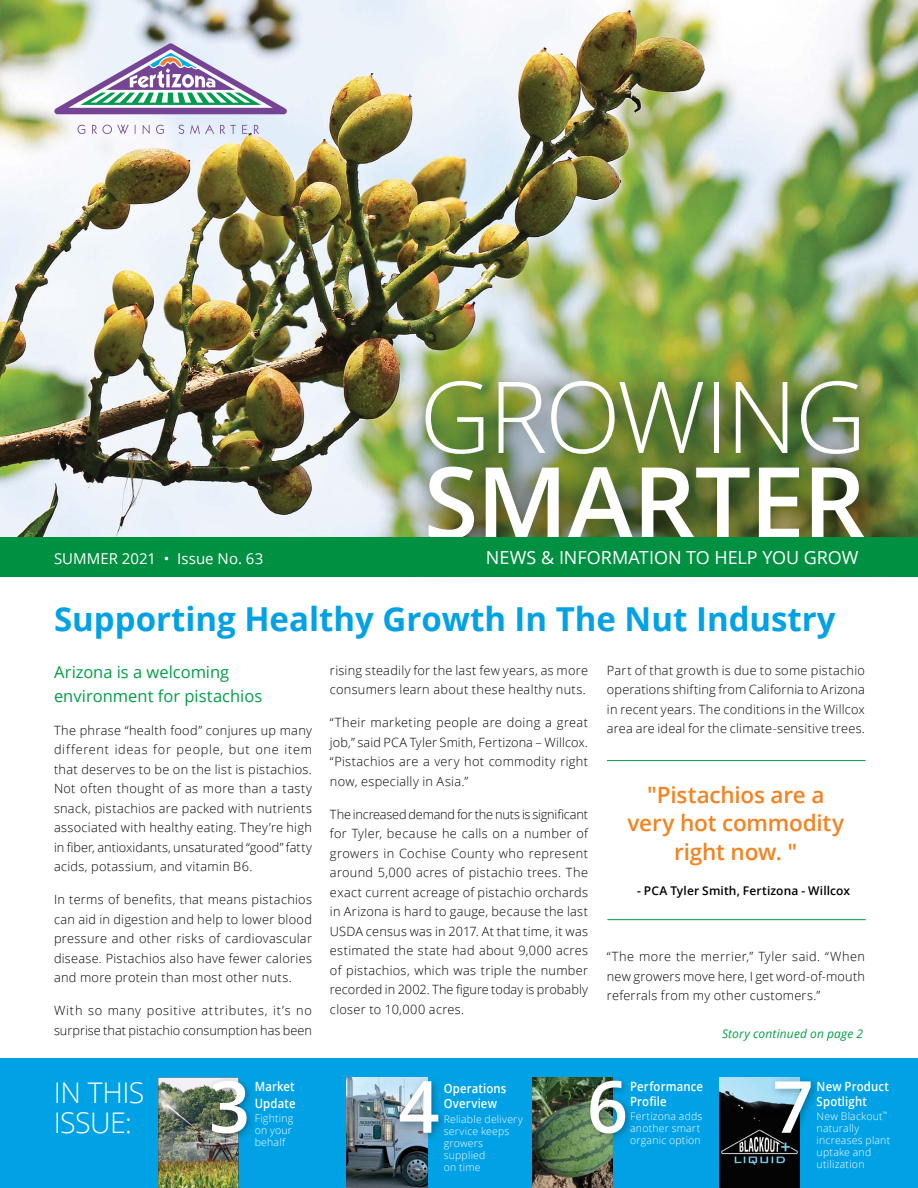
<style>
.page{position:relative;width:918px;height:1188px;background:#fff}
.page>*{position:absolute;margin:0;border:0;box-sizing:border-box;transform-origin:0 0}
.t1{font:300 99.45px "Open Sans";letter-spacing:-.025em;color:#fff}
.t2{font:600 99.45px "Open Sans";letter-spacing:-.015em;color:#fff}
.t3{font:600 72px "Open Sans";color:#fff}
.t4{font:700 33px "Open Sans";color:#00a2e5}
.t5{font:300 28.5px/30px "Open Sans";letter-spacing:-.02em;color:#fff}
.t6{font:600 22.5px/28.5px "Open Sans";letter-spacing:-.01em;color:#f58220;text-align:center}
.t7{font:18px "Open Sans";color:#fff}
.t8{font:16.5px/24px "Open Sans";color:#009d48}
.t9{font:15px "Open Sans";letter-spacing:.005em;color:#fff}
.t10{font:300 12.75px/19.5px "Open Sans";letter-spacing:.02em;color:#000;text-align:justify}
.t11{font:600 12.75px/15px "Open Sans";letter-spacing:.015em;color:#fff;scale:.89 1}
.t12{font:600 12px "Open Sans";letter-spacing:.01em;color:#000}
.t13{font:italic 12px "Open Sans";letter-spacing:.015em;color:#009d48}
.t14{font:300 10.5px/12px "Open Sans";letter-spacing:.02em;color:#fff}
</style>
<div class="page">
<img style="left:0;top:0;width:918px;height:538px">
<div style="left:0;top:1058px;width:918px;height:130px;background:#00a2e5"></div>
<div style="left:389px;top:343px;width:523px;height:246px;background:#000;opacity:.78"></div>
<svg style="left:54px;top:43px;width:233px;height:71px"></svg>
<svg style="left:78px;top:125px;width:7px;height:9px"></svg>
<svg style="left:92px;top:125px;width:37px;height:9px"></svg>
<svg style="left:143px;top:125px;width:7px;height:9px"></svg>
<svg style="left:156px;top:125px;width:8px;height:9px"></svg>
<svg style="left:179px;top:125px;width:5px;height:9px"></svg>
<svg style="left:190px;top:125px;width:24px;height:9px"></svg>
<svg style="left:220px;top:125px;width:16px;height:9px"></svg>
<svg style="left:242px;top:125px;width:5px;height:9px"></svg>
<svg style="left:254px;top:125px;width:5px;height:9px"></svg>
<img style="left:158px;top:1078px;width:80px;height:110px">
<img style="left:347px;top:1078px;width:80px;height:110px">
<img style="left:533px;top:1078px;width:80px;height:110px">
<div style="left:206px;top:1075px;width:50px;height:69px;background:#000;opacity:.32"></div>
<div style="left:394px;top:1075px;width:54px;height:68px;background:#000;opacity:.32"></div>
<div style="left:0;top:538px;width:918px;height:39px;background:#009042"></div>
<img style="left:719px;top:1078px;width:80px;height:110px">
<div style="left:769px;top:1075px;width:52px;height:68px;background:#000;opacity:.32"></div>
<div style="left:584px;top:1075px;width:51px;height:69px;background:#000;opacity:.32"></div>
<hr style="left:607px;top:919px;width:259px;height:1px;background:#009d48">
<hr style="left:607px;top:760px;width:259px;height:1px;background:#009d48">
<h1 class="t1" style="left:419px;top:349px;width:449px">GROWING</h1>
<h1 class="t2" style="left:424px;top:434px;width:444px">SMARTER</h1>
<p class="t9" style="left:54px;top:548px;width:211px">SUMMER 2021 • Issue No. 63</p>
<h3 class="t7" style="left:486px;top:545px;width:374px">NEWS &amp; INFORMATION TO HELP YOU GROW</h3>
<h3 class="t4" style="left:54px;top:596px;width:783px">Supporting Healthy Growth In The Nut Industry</h3>
<p class="t8" style="left:54px;top:659px;width:210px">Arizona is a welcoming environment for pistachios</p>
<p class="t10" style="left:54px;top:720px;width:260px">The phrase “health food” conjures up many different ideas for people, but one item that deserves to be on the list is pistachios.<br>Not often thought of as more than a tasty snack, pistachios are packed with nutrients associated with healthy eating. They’re high in fiber, antioxidants, unsaturated “good” fatty acids, potassium, and vitamin B6.</p>
<p class="t10" style="left:54px;top:890px;width:260px">In terms of benefits, that means pistachios can aid in digestion and help to lower blood pressure and other risks of cardiovascular disease. Pistachios also have fewer calories and more protein than most other nuts.</p>
<p class="t10" style="left:54px;top:1001px;width:260px">With so many positive attributes, it’s no surprise that pistachio consumption has been</p>
<p class="t10" style="left:330px;top:660px;width:260px">rising steadily for the last few years, as more consumers learn about these healthy nuts.</p>
<p class="t10" style="left:330px;top:713px;width:260px">“Their marketing people are doing a great job,” said PCA Tyler Smith, Fertizona – Willcox. “Pistachios are a very hot commodity right now, especially in Asia.”</p>
<p class="t10" style="left:330px;top:804px;width:260px">The increased demand for the nuts is significant for Tyler, because he calls on a number of growers in Cochise County who represent around 5,000 acres of pistachio trees. The exact current acreage of pistachio orchards in Arizona is hard to gauge, because the last USDA census was in 2017. At that time, it was estimated the state had about 9,000 acres of pistachios, which was triple the number recorded in 2002. The figure today is probably closer to 10,000 acres.</p>
<p class="t10" style="left:607px;top:660px;width:260px">Part of that growth is due to some pistachio operations shifting from California to Arizona in recent years. The conditions in the Willcox area are ideal for the climate-sensitive trees.</p>
<h3 class="t6" style="left:628px;top:780px;width:218px">"Pistachios are a very hot commodity right now. "</h3>
<p class="t12" style="left:637px;top:883px;width:215px">- PCA Tyler Smith, Fertizona - Willcox</p>
<p class="t10" style="left:607px;top:947px;width:260px">“The more the merrier,” Tyler said. “When new growers move here, I get word-of-mouth referrals from my other customers.”</p>
<p class="t13" style="left:722px;top:1025px;width:142px">Story continued on page 2</p>
<h2 class="t3" style="left:209px;top:1057px;width:43px">3</h2>
<h2 class="t3" style="left:398px;top:1057px;width:43px">4</h2>
<p class="t11" style="left:255px;top:1077px;width:47px;line-height:17.1px">Market<br>Update</p>
<p class="t14" style="left:255px;top:1112px;width:40px">Fighting on your</p>
<h3 class="t5" style="left:54px;top:1077px;width:92px">IN THIS<br>ISSUE:</h3>
<p class="t11" style="left:444px;top:1081px;width:72px">Operations<br>Overview</p>
<p class="t14" style="left:444px;top:1112px;width:81px">Reliable delivery service keeps growers supplied<br>on time</p>
<p class="t14" style="left:255px;top:1136px;width:32px">behalf</p>
<h2 class="t3" style="left:587px;top:1057px;width:43px">6</h2>
<h2 class="t3" style="left:773px;top:1057px;width:43px">7</h2>
<p class="t11" style="left:630px;top:1078px;width:83px">Performance<br>Profile</p>
<p class="t14" style="left:630px;top:1110px;width:74px">Fertizona adds another smart organic option</p>
<p class="t11" style="left:817px;top:1078px;width:83px">New Product<br>Spotlight</p>
<p class="t14" style="left:817px;top:1110px;width:75px">New Blackout<sup>™ </sup>naturally increases plant uptake and utilization</p>
</div>
